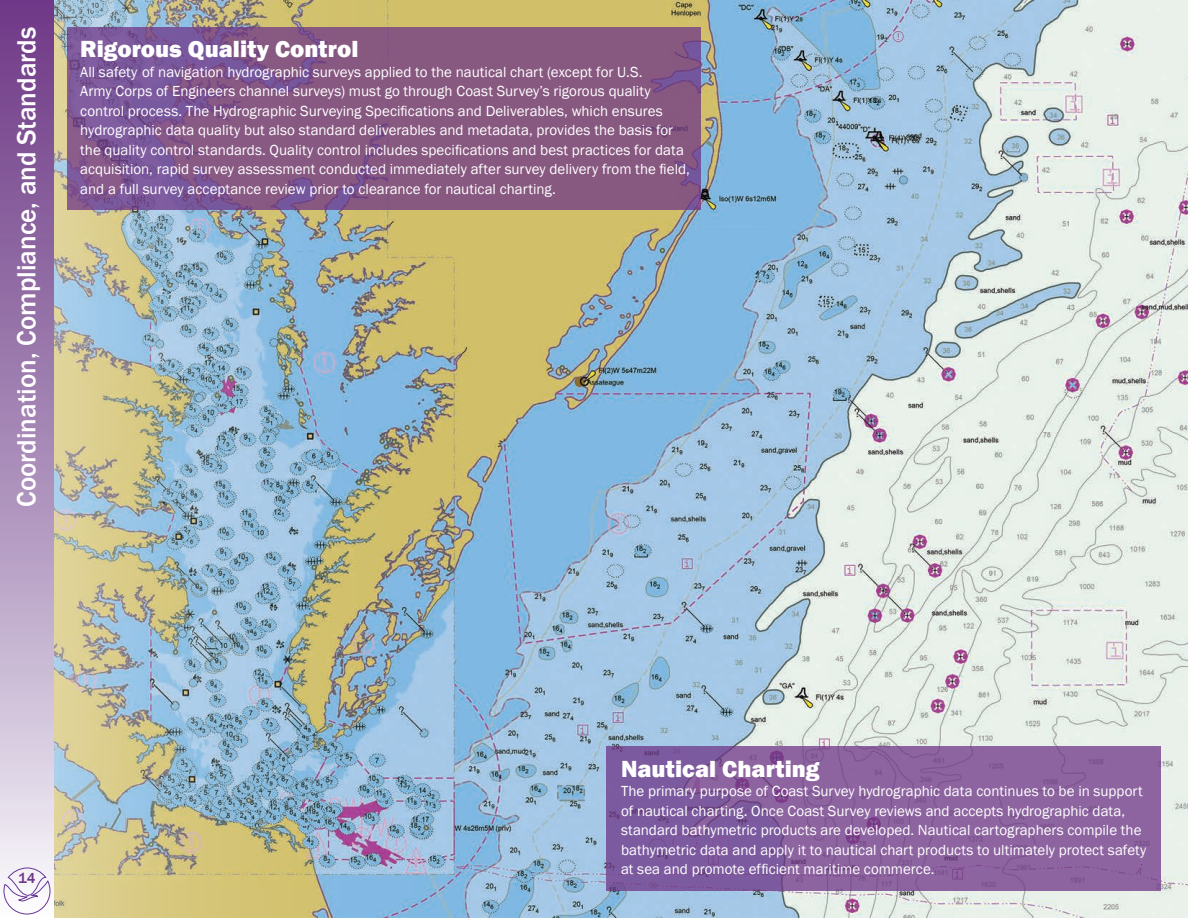
<style>
.page{position:relative;width:1188px;height:918px;background:#fff}
.page>*{position:absolute;margin:0;border:0;box-sizing:border-box;transform-origin:0 0}
.t1{font:500 27px "Franklin Gothic";color:#fff}
.t2{font:800 24px "Franklin Gothic";color:#fff}
.t3{font:15px/19.5px "Franklin Gothic";color:#fff}
.t4{font:500 15px "Franklin Gothic";color:#6f3688}
</style>
<div class="page">
<img style="left:54px;top:0;width:1134px;height:918px">
<svg style="left:67px;top:27px;width:634px;height:183px;background:#835786"></svg>
<svg style="left:607px;top:746px;width:554px;height:145px;background:#875f9e"></svg>
<div style="left:0;top:0;width:54px;height:918px;background:linear-gradient(to bottom,#683281,#f3f2f7)"></div>
<svg style="left:3px;top:867px;width:48px;height:48px"></svg>
<h1 class="t1" style="left:10px;top:507px;width:482px;rotate:-90deg">Coordination, Compliance, and Standards</h1>
<h2 class="t2" style="left:80px;top:34px;width:280px">Rigorous Quality Control</h2>
<p class="t3" style="left:80px;top:62px;width:611px">All safety of navigation hydrographic surveys applied to the nautical chart (except for U.S.<br>Army Corps of Engineers channel surveys) must go through Coast Survey’s rigorous quality control process. The Hydrographic Surveying Specifications and Deliverables, which ensures hydrographic data quality but also standard deliverables and metadata, provides the basis for the quality control standards. Quality control includes specifications and best practices for data acquisition, rapid survey assessment conducted immediately after survey delivery from the field, and a full survey acceptance review prior to clearance for nautical charting.</p>
<p class="t4" style="left:18px;top:868px;width:19px">14</p>
<h2 class="t2" style="left:621px;top:753px;width:200px">Nautical Charting</h2>
<p class="t3" style="left:621px;top:782px;width:527px">The primary purpose of Coast Survey hydrographic data continues to be in support of nautical charting. Once Coast Survey reviews and accepts hydrographic data, standard bathymetric products are developed. Nautical cartographers compile the bathymetric data and apply it to nautical chart products to ultimately protect safety at sea and promote efficient maritime commerce.</p>
</div>
